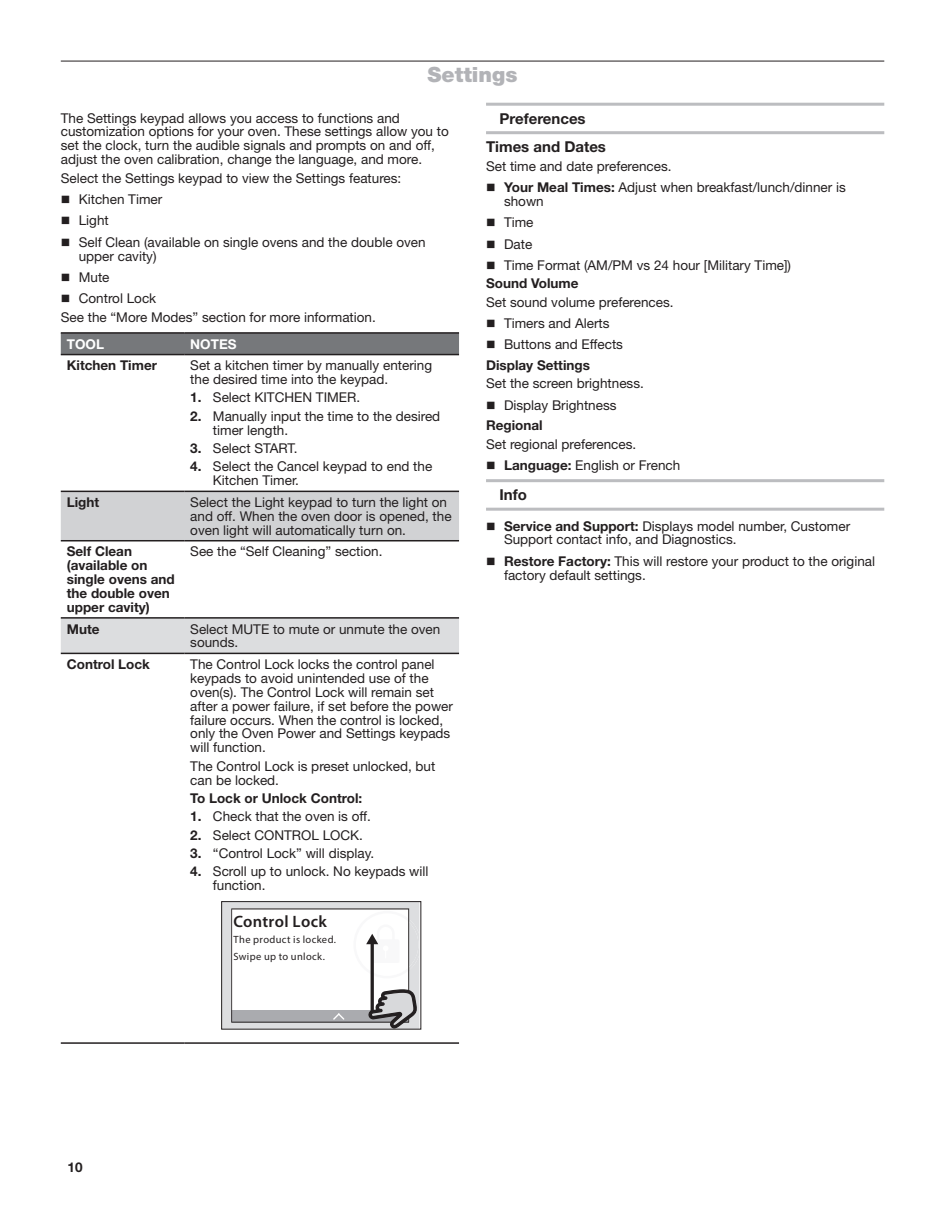
<style>
.page{position:relative;width:945px;height:1215px;background:#fff}
.page>*{position:absolute;margin:0;border:0;box-sizing:border-box;transform-origin:0 0}
.t1{font:900 21px "Helvetica Neue LT Std";color:#b2b3b7}
.t2{font:600 16.5px "Myriad Pro";letter-spacing:.015em;color:#231f20}
.t3{font:700 15px/28.5px "Helvetica Neue LT Std";color:#231f20;text-align:center}
.t4{font:13.5px/14px "Helvetica Neue LT Std";color:#231f20}
.t5{font:700 13.5px/14px "Helvetica Neue LT Std";color:#231f20}
.t6{font:700 13.5px "Helvetica Neue LT Std";color:#fff}
.t7{font:10.5px/16.2px "Myriad Pro";letter-spacing:.035em;color:#231f20}
.s1{font-weight:700}
</style>
<div class="page">
<hr style="left:61px;top:61px;width:823px;height:1px;background:#231f20">
<div style="left:61px;top:334px;width:398px;height:20px;background:#76787b"></div>
<div style="left:61px;top:492px;width:398px;height:48px;background:#d1d2d4"></div>
<div style="left:61px;top:619px;width:398px;height:34px;background:#dcdddf"></div>
<hr style="left:61px;top:332px;width:123px;height:2px;background:#231f20">
<hr style="left:184px;top:332px;width:275px;height:2px;background:#231f20">
<hr style="left:61px;top:354px;width:123px;height:1px;background:#231f20">
<hr style="left:184px;top:354px;width:275px;height:1px;background:#231f20">
<hr style="left:61px;top:491px;width:123px;height:1px;background:#231f20">
<hr style="left:184px;top:491px;width:275px;height:1px;background:#231f20">
<hr style="left:61px;top:540px;width:123px;height:1px;background:#231f20">
<hr style="left:184px;top:540px;width:275px;height:1px;background:#231f20">
<hr style="left:61px;top:617px;width:123px;height:2px;background:#231f20">
<hr style="left:61px;top:653px;width:123px;height:1px;background:#231f20">
<hr style="left:61px;top:1042px;width:123px;height:2px;background:#231f20">
<hr style="left:184px;top:617px;width:275px;height:2px;background:#231f20">
<hr style="left:184px;top:653px;width:275px;height:1px;background:#231f20">
<hr style="left:184px;top:1042px;width:275px;height:2px;background:#231f20">
<hr style="left:486px;top:103px;width:398px;height:3px;background:#bcbdc0">
<hr style="left:486px;top:131px;width:398px;height:3px;background:#bcbdc0">
<hr style="left:486px;top:479px;width:398px;height:3px;background:#bcbdc0">
<hr style="left:486px;top:508px;width:398px;height:3px;background:#bcbdc0">
<svg style="left:224px;top:904px;width:195px;height:123px"></svg>
<h1 class="t1" style="left:428px;top:62px;width:91px">Settings</h1>
<p class="t4" style="left:61px;top:111px;width:390px">The Settings keypad allows you access to functions and customization options for your oven. These settings allow you to set the clock, turn the audible signals and prompts on and off, adjust the oven calibration, change the language, and more.</p>
<p class="t4" style="left:61px;top:171px;width:342px">Select the Settings keypad to view the Settings features:</p>
<p class="t4" style="left:61px;top:192px;width:103px">■ Kitchen Timer</p>
<p class="t4" style="left:61px;top:213px;width:50px">■ Light</p>
<p class="t4" style="left:79px;top:235px;width:348px;text-indent:-18px">■ Self Clean (available on single ovens and the double oven upper cavity)</p>
<p class="t4" style="left:61px;top:270px;width:50px">■ Mute</p>
<p class="t4" style="left:61px;top:289px;width:317px;line-height:18.3px">■ Control Lock<br>See the “More Modes” section for more information.</p>
<p class="t6" style="left:67px;top:335px;width:39px">TOOL</p>
<p class="t6" style="left:190px;top:335px;width:48px">NOTES</p>
<p class="t5" style="left:67px;top:358px;width:92px">Kitchen Timer</p>
<p class="t4" style="left:190px;top:358px;width:243px">Set a kitchen timer by manually entering the desired time into the keypad.</p>
<p class="t4" style="left:190px;top:391px;width:171px"><span class="s1">1.</span> Select KITCHEN TIMER.</p>
<p class="t4" style="left:213px;top:409px;width:229px;text-indent:-23px"><span class="s1">2.</span> Manually input the time to the desired timer length.</p>
<p class="t4" style="left:190px;top:441px;width:109px"><span class="s1">3.</span> Select START.</p>
<p class="t4" style="left:213px;top:460px;width:221px;text-indent:-23px"><span class="s1">4.</span> Select the Cancel keypad to end the<br>Kitchen Timer.</p>
<p class="t5" style="left:67px;top:495px;width:34px">Light</p>
<p class="t4" style="left:190px;top:495px;width:263px">Select the Light keypad to turn the light on and off. When the oven door is opened, the oven light will automatically turn on.</p>
<p class="t5" style="left:67px;top:544px;width:109px">Self Clean (available on single ovens and the double oven upper cavity)</p>
<p class="t4" style="left:190px;top:544px;width:194px">See the “Self Cleaning” section.</p>
<p class="t5" style="left:67px;top:621px;width:34px">Mute</p>
<p class="t4" style="left:190px;top:622px;width:252px">Select MUTE to mute or unmute the oven sounds.</p>
<p class="t5" style="left:67px;top:657px;width:85px">Control Lock</p>
<p class="t4" style="left:190px;top:657px;width:264px">The Control Lock locks the control panel keypads to avoid unintended use of the oven(s). The Control Lock will remain set after a power failure, if set before the power failure occurs. When the control is locked, only the Oven Power and Settings keypads will function.</p>
<p class="t4" style="left:190px;top:759px;width:247px">The Control Lock is preset unlocked, but can be locked.</p>
<p class="t5" style="left:190px;top:791px;width:174px">To Lock or Unlock Control:</p>
<p class="t4" style="left:190px;top:809px;width:182px"><span class="s1">1.</span> Check that the oven is off.</p>
<p class="t4" style="left:190px;top:828px;width:174px"><span class="s1">2.</span> Select CONTROL LOCK.</p>
<p class="t4" style="left:190px;top:846px;width:185px"><span class="s1">3.</span> “Control Lock” will display.</p>
<p class="t4" style="left:213px;top:864px;width:217px;text-indent:-23px"><span class="s1">4.</span> Scroll up to unlock. No keypads will function.</p>
<p class="t3" style="left:486px;top:104px;width:121px">Preferences<br>Times and Dates</p>
<p class="t4" style="left:486px;top:159px;width:187px">Set time and date preferences.</p>
<p class="t4" style="left:504px;top:180px;width:343px;text-indent:-18px">■ <span class="s1">Your Meal Times:</span> Adjust when breakfast/lunch/dinner is shown</p>
<p class="t4" style="left:486px;top:215px;width:49px">■ Time</p>
<p class="t4" style="left:486px;top:237px;width:48px">■ Date</p>
<p class="t4" style="left:486px;top:256px;width:307px;line-height:18.3px">■ Time Format (AM/PM vs 24 hour [Military Time])<br><span class="s1">Sound Volume</span></p>
<p class="t4" style="left:486px;top:295px;width:189px">Set sound volume preferences.</p>
<p class="t4" style="left:486px;top:316px;width:125px">■ Timers and Alerts</p>
<p class="t4" style="left:486px;top:334px;width:139px;line-height:20.7px">■ Buttons and Effects<br><span class="s1">Display Settings</span></p>
<p class="t4" style="left:486px;top:376px;width:159px">Set the screen brightness.</p>
<p class="t4" style="left:486px;top:394px;width:132px;line-height:20.7px">■ Display Brightness<br><span class="s1">Regional</span></p>
<p class="t4" style="left:486px;top:437px;width:152px">Set regional preferences.</p>
<p class="t4" style="left:486px;top:458px;width:196px">■ <span class="s1">Language:</span> English or French</p>
<p class="t3" style="left:500px;top:480px;width:29px">Info</p>
<p class="t4" style="left:504px;top:519px;width:348px;text-indent:-18px">■ <span class="s1">Service and Support:</span> Displays model number, Customer<br>Support contact info, and Diagnostics.</p>
<p class="t4" style="left:504px;top:554px;width:373px;text-indent:-18px">■ <span class="s1">Restore Factory:</span> This will restore your product to the original factory default settings.</p>
<p class="t5" style="left:68px;top:1160px;width:17px">10</p>
<p class="t2" style="left:234px;top:912px;width:95px">Control Lock</p>
<p class="t7" style="left:234px;top:932px;width:104px">The product is locked.<br>Swipe up to unlock.</p>
</div>
